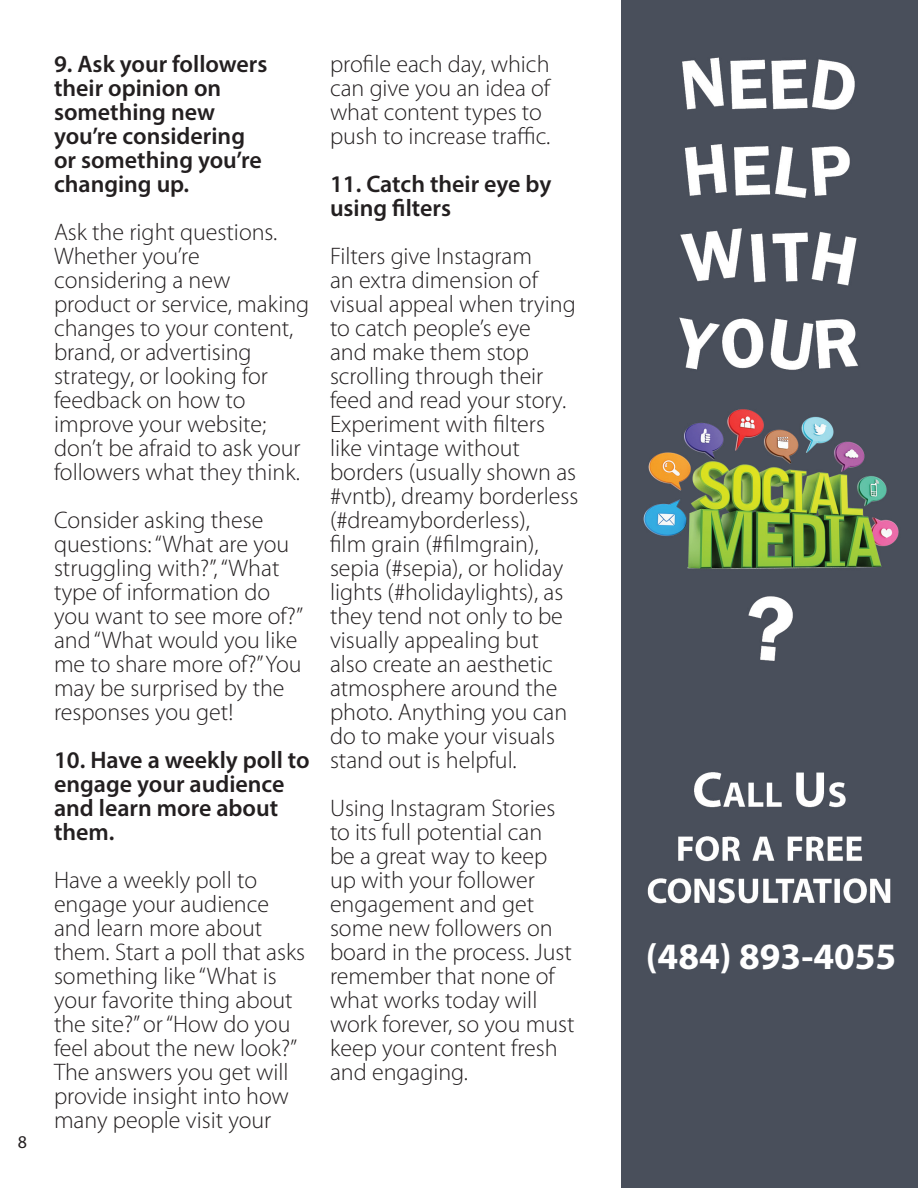
<style>
.page{position:relative;width:918px;height:1188px;background:#fff}
.page>*{position:absolute;margin:0;border:0;box-sizing:border-box;transform-origin:0 0}
.t1{font:700 37.35px "Myriad Pro";color:#fff}
.t2{font:300 24px/24px "Myriad Pro";color:#231f20}
.t3{font:600 24px/24px "Myriad Pro";color:#231f20}
.t4{font:18px "Myriad Pro";color:#231f20}
</style>
<div class="page">
<img style="left:621px;top:0;width:297px;height:1188px">
<p class="t4" style="left:18px;top:1135px;width:11px">8</p>
<p class="t3" style="left:54px;top:54px;width:215px">9. Ask your followers their opinion on something new you’re considering or something you’re changing up.</p>
<p class="t2" style="left:54px;top:222px;width:257px">Ask the right questions.<br>Whether you’re considering a new product or service, making changes to your content, brand, or advertising strategy, or looking for feedback on how to improve your website; don’t be afraid to ask your followers what they think.</p>
<p class="t2" style="left:54px;top:510px;width:251px">Consider asking these questions: “What are you struggling with?”, “What type of information do you want to see more of?” and “What would you like me to share more of?” You may be surprised by the responses you get!</p>
<p class="t3" style="left:54px;top:750px;width:257px">10. Have a weekly poll to engage your audience and learn more about them.</p>
<p class="t2" style="left:54px;top:870px;width:253px">Have a weekly poll to engage your audience and learn more about them. Start a poll that asks something like “What is your favorite thing about the site?” or “How do you feel about the new look?”<br>The answers you get will provide insight into how many people visit your</p>
<p class="t2" style="left:330px;top:54px;width:222px">profile each day, which can give you an idea of what content types to push to increase traffic.</p>
<p class="t3" style="left:330px;top:174px;width:223px">11. Catch their eye by using filters</p>
<p class="t2" style="left:330px;top:246px;width:250px">Filters give Instagram<br>an extra dimension of visual appeal when trying to catch people’s eye<br>and make them stop scrolling through their feed and read your story.<br>Experiment with filters like vintage without borders (usually shown as #vntb), dreamy borderless (#dreamyborderless),<br>film grain (#filmgrain), sepia (#sepia), or holiday lights (#holidaylights), as they tend not only to be visually appealing but also create an aesthetic atmosphere around the photo. Anything you can do to make your visuals stand out is helpful.</p>
<p class="t2" style="left:330px;top:798px;width:246px">Using Instagram Stories to its full potential can<br>be a great way to keep up with your follower engagement and get some new followers on board in the process. Just remember that none of what works today will work forever, so you must keep your content fresh and engaging.</p>
<h1 class="t1" style="left:646px;top:942px;width:252px">(484) 893-4055</h1>
</div>
